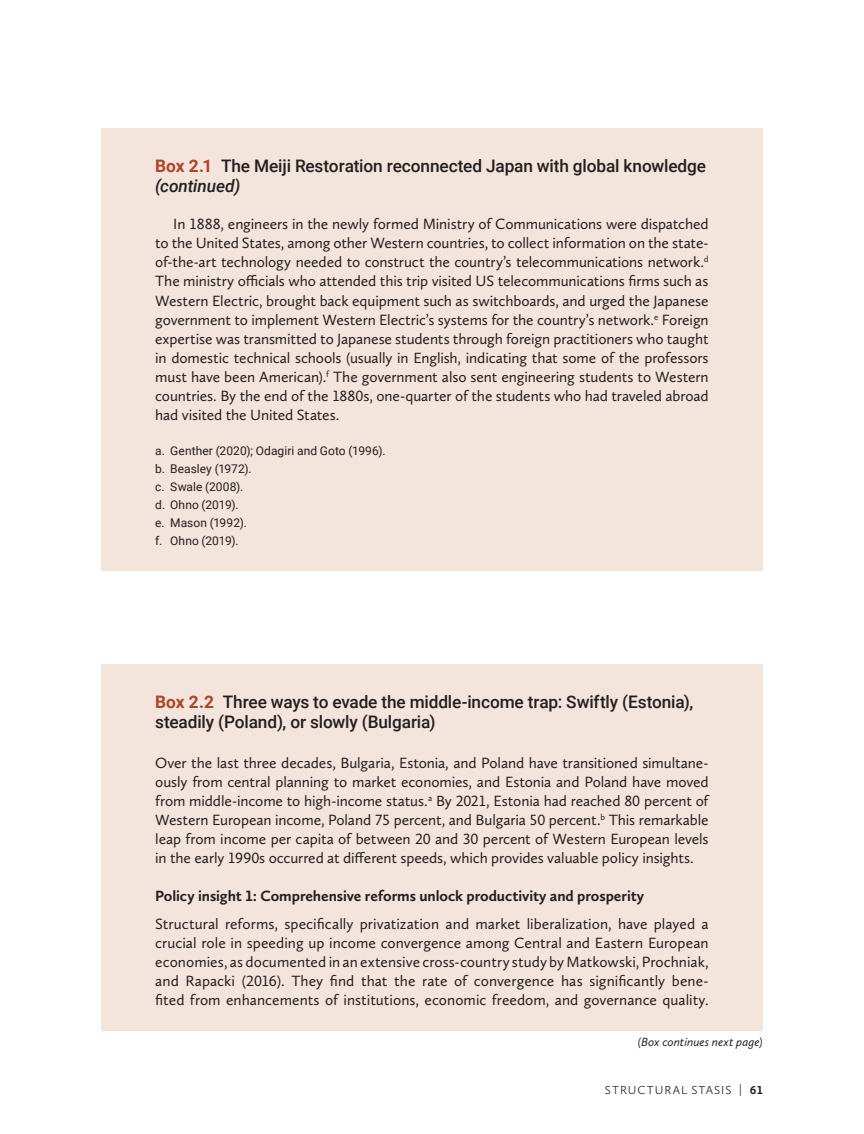
<style>
.page{position:relative;width:864px;height:1134px;background:#fff}
.page>*{position:absolute;margin:0;border:0;box-sizing:border-box;transform-origin:0 0}
.Box_title{font:500 17.25px/20.2px "Roboto";letter-spacing:-.01em;color:#231f20}
.Box_text_first{font:15.3px/19.2px "Calluna Sans";letter-spacing:-.005em;color:#231f20;text-align:justify}
.Box_text_next{font:15.3px/19.2px "Calluna Sans";letter-spacing:-.005em;color:#231f20;text-align:justify}
.Box_text_first-2{font:700 15.3px "Calluna Sans";letter-spacing:-.005em;color:#231f20}
.Box_Body_Copy{font:italic 12.3px "Calluna Sans";color:#231f20}
.Box_ftnote{font:12px "Roboto";letter-spacing:.005em;color:#231f20}
.t1{font:300 12px "Calluna Sans";letter-spacing:.085em;color:#231f20}
.s1{font-weight:700;color:#ae4429}
.s2{font-style:italic}
.s3{font-weight:700}
</style>
<div class="page">
<div style="left:101px;top:128px;width:662px;height:442px;background:#f3e4dc"></div>
<div style="left:101px;top:665px;width:662px;height:366px;background:#f3e4dc"></div>
<p class="Box_title" style="left:155px;top:155px;width:552px"><span class="s1">Box 2.1</span> The Meiji Restoration reconnected Japan with global knowledge <span class="s2">(continued)</span></p>
<p class="Box_text_next" style="left:155px;top:214px;width:555px;text-indent:18px">In 1888, engineers in the newly formed Ministry of Communications were dispatched to the United States, among other Western countries, to collect information on the state&shy;of-the-art technology needed to construct the country’s telecommunications network.<sup>d </sup>The ministry officials who attended this trip visited US telecommunications firms such as Western Electric, brought back equipment such as switchboards, and urged the Japanese government to implement Western Electric’s systems for the country’s network.<sup>e</sup> Foreign expertise was transmitted to Japanese students through foreign practitioners who taught in domestic technical schools (usually in English, indicating that some of the professors must have been American).<sup>f</sup> The government also sent engineering students to Western countries. By the end of the 1880s, one-quarter of the students who had traveled abroad had visited the United States.</p>
<p class="Box_ftnote" style="left:155px;top:442px;width:232px">a. Genther (2020); Odagiri and Goto (1996).</p>
<p class="Box_ftnote" style="left:155px;top:460px;width:98px">b. Beasley (1972).</p>
<p class="Box_ftnote" style="left:155px;top:478px;width:90px">c. Swale (2008).</p>
<p class="Box_ftnote" style="left:155px;top:496px;width:85px">d. Ohno (2019).</p>
<p class="Box_ftnote" style="left:155px;top:514px;width:93px">e. Mason (1992).</p>
<p class="Box_ftnote" style="left:155px;top:532px;width:85px">f. Ohno (2019).</p>
<p class="Box_title" style="left:155px;top:691px;width:540px"><span class="s1">Box 2.2</span> Three ways to evade the middle-income trap: Swiftly (Estonia), steadily (Poland), or slowly (Bulgaria)</p>
<p class="Box_text_first" style="left:155px;top:753px;width:555px">Over the last three decades, Bulgaria, Estonia, and Poland have transitioned simultane&shy;ously from central planning to market economies, and Estonia and Poland have moved from middle-income to high-income status.<sup>a</sup> By 2021, Estonia had reached 80 percent of Western European income, Poland 75 percent, and Bulgaria 50 percent.<sup>b</sup> This remarkable leap from income per capita of between 20 and 30 percent of Western European levels in the early 1990s occurred at different speeds, which provides valuable policy insights.</p>
<p class="Box_text_first-2" style="left:155px;top:886px;width:490px">Policy insight 1: Comprehensive reforms unlock productivity and prosperity</p>
<p class="Box_text_first" style="left:155px;top:914px;width:555px">Structural reforms, specifically privatization and market liberalization, have played a crucial role in speeding up income convergence among Central and Eastern European economies, as documented in an extensive cross-country study by Matkowski, Prochniak, and Rapacki (2016). They find that the rate of convergence has significantly bene&shy;fited from enhancements of institutions, economic freedom, and governance quality.</p>
<p class="Box_Body_Copy" style="left:638px;top:1035px;width:126px">(Box continues next page)</p>
<p class="t1" style="left:605px;top:1083px;width:159px">STRUCTURAL STASIS | <span class="s3">61</span></p>
</div>
